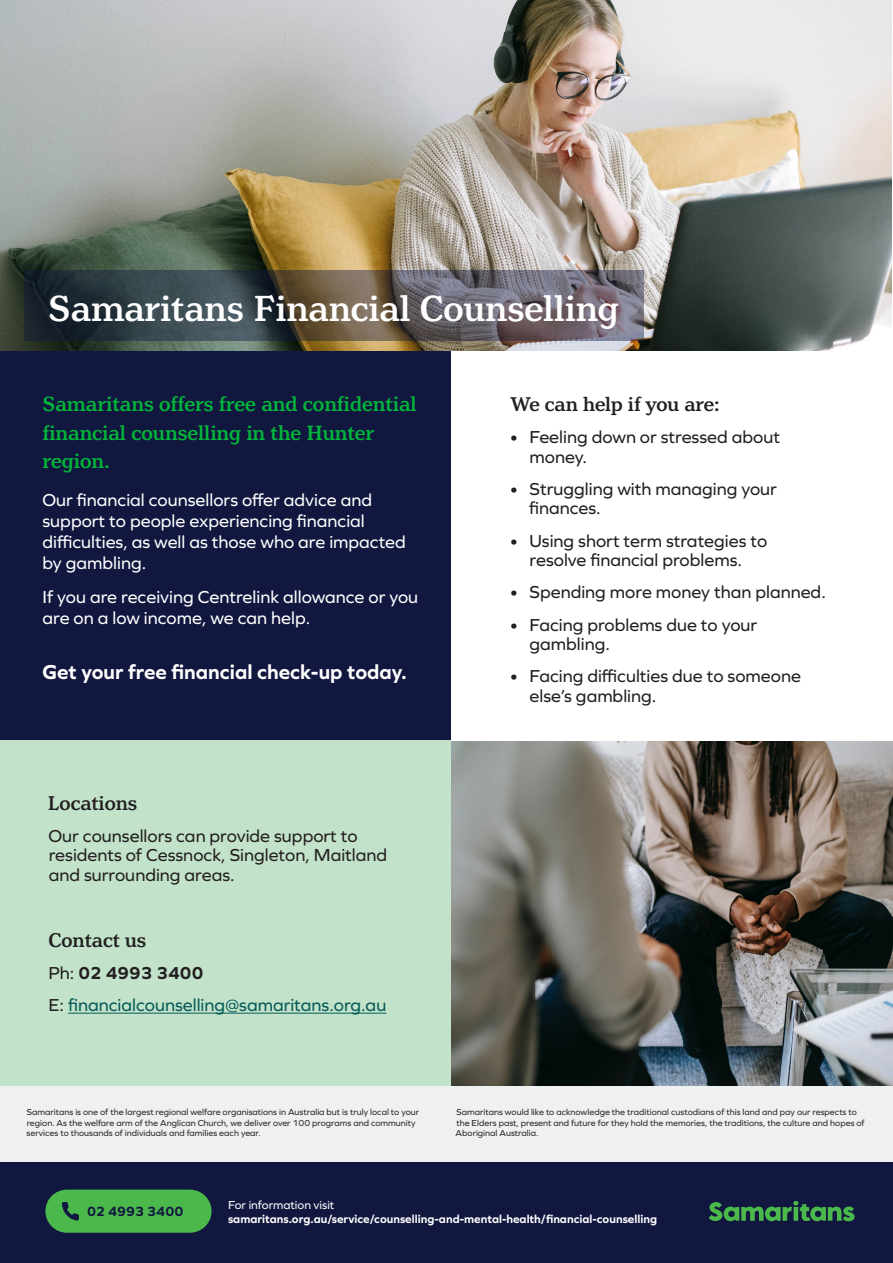
<style>
.page{position:relative;width:893px;height:1263px;background:#fff}
.page>*{position:absolute;margin:0;border:0;box-sizing:border-box;transform-origin:0 0}
.Headline{font:500 38.25px "Henriette";color:#fff}
.Description{font:500 21.75px/28.5px "Henriette";color:#00b73a}
.Heading_1{font:500 21px "Henriette";color:#231f20}
.Body{font:700 21px "Graphie";color:#fff}
.Bullets{font:18px/19.5px "Graphie";color:#231f20}
.Body-2{font:18px/21px "Graphie";color:#fff}
.Bullets-2{font:18px "Graphie";color:#065957}
.Bullets-3{font:700 18px "Graphie";color:#231f20}
.t1{font:700 13.8px "Graphie";color:#11173f}
.t2{font:700 12px "Graphie";color:#fff}
.Footer_More_Info{font:12px "Graphie";color:#fff}
.Body_Small{font:9px/10.8px "Graphie";color:#282426}
.s1{font-weight:400}
.s2{color:#231f20}
</style>
<div class="page">
<img style="left:451px;top:741px;width:442px;height:345px">
<div style="left:0;top:738px;width:451px;height:348px;background:#c2e3ca"></div>
<div style="left:0;top:1086px;width:893px;height:75px;background:#eff0f0"></div>
<div style="left:0;top:349px;width:451px;height:391px;background:#11173f"></div>
<div style="left:0;top:1162px;width:893px;height:101px;background:#11173f"></div>
<hr style="left:68px;top:1013px;width:318px;height:1px;background:#065957">
<img style="left:0;top:0;width:892px;height:350px">
<svg style="left:24px;top:270px;width:620px;height:70px;background:#515154"></svg>
<svg style="left:709px;top:1201px;width:146px;height:20px"></svg>
<div style="left:45px;top:1189px;width:167px;height:44px;background:#4bb84b;border-radius:22px"></div>
<svg style="left:62px;top:1202px;width:17px;height:18px"></svg>
<p class="Headline" style="left:48px;top:286px;width:572px">Samaritans Financial Counselling</p>
<p class="Description" style="left:43px;top:390px;width:376px">Samaritans offers free and confidential financial counselling in the Hunter region.</p>
<p class="Body-2" style="left:43px;top:489px;width:365px">Our financial counsellors offer advice and support to people experiencing financial difficulties, as well as those who are impacted by gambling.</p>
<p class="Body-2" style="left:43px;top:586px;width:377px">If you are receiving Centrelink allowance or you are on a low income, we can help.</p>
<p class="Body" style="left:43px;top:659px;width:366px">Get your free financial check-up today.</p>
<p class="Heading_1" style="left:48px;top:790px;width:91px">Locations</p>
<p class="Bullets" style="left:49px;top:826px;width:340px">Our counsellors can provide support to residents of Cessnock, Singleton, Maitland and surrounding areas.</p>
<p class="Heading_1" style="left:49px;top:928px;width:99px">Contact us</p>
<p class="Bullets-3" style="left:49px;top:962px;width:156px"><span class="s1">Ph:</span> 02 4993 3400</p>
<p class="Bullets-2" style="left:49px;top:995px;width:339px"><span class="s2">E:</span> financialcounselling@samaritans.org.au</p>
<p class="Heading_1" style="left:511px;top:392px;width:211px">We can help if you are:</p>
<p class="Bullets" style="left:530px;top:427px;width:252px;text-indent:-20px">• Feeling down or stressed about money.</p>
<p class="Bullets" style="left:529px;top:479px;width:249px;text-indent:-20px">• Struggling with managing your finances.</p>
<p class="Bullets" style="left:509px;top:530px;width:259px;text-align:center">• Using short term strategies to resolve financial problems.</p>
<p class="Bullets" style="left:509px;top:582px;width:318px">• Spending more money than planned.</p>
<p class="Bullets" style="left:529px;top:614px;width:229px;text-indent:-20px">• Facing problems due to your gambling.</p>
<p class="Bullets" style="left:529px;top:666px;width:273px;text-indent:-20px">• Facing difficulties due to someone else’s gambling.</p>
<p class="Body_Small" style="left:27px;top:1106px;width:394px">Samaritans is one of the largest regional welfare organisations in Australia but is truly local to your region. As the welfare arm of the Anglican Church, we deliver over 100 programs and community services to thousands of individuals and families each year.</p>
<p class="Body_Small" style="left:456px;top:1106px;width:411px">Samaritans would like to acknowledge the traditional custodians of this land and pay our respects to the Elders past, present and future for they hold the memories, the traditions, the culture and hopes of<br>Aboriginal Australia.</p>
<p class="t1" style="left:87px;top:1203px;width:98px">02 4993 3400</p>
<p class="Footer_More_Info" style="left:228px;top:1198px;width:108px">For information visit</p>
<p class="t2" style="left:228px;top:1212px;width:430px">samaritans.org.au/service/counselling-and-mental-health/financial-counselling</p>
</div>
